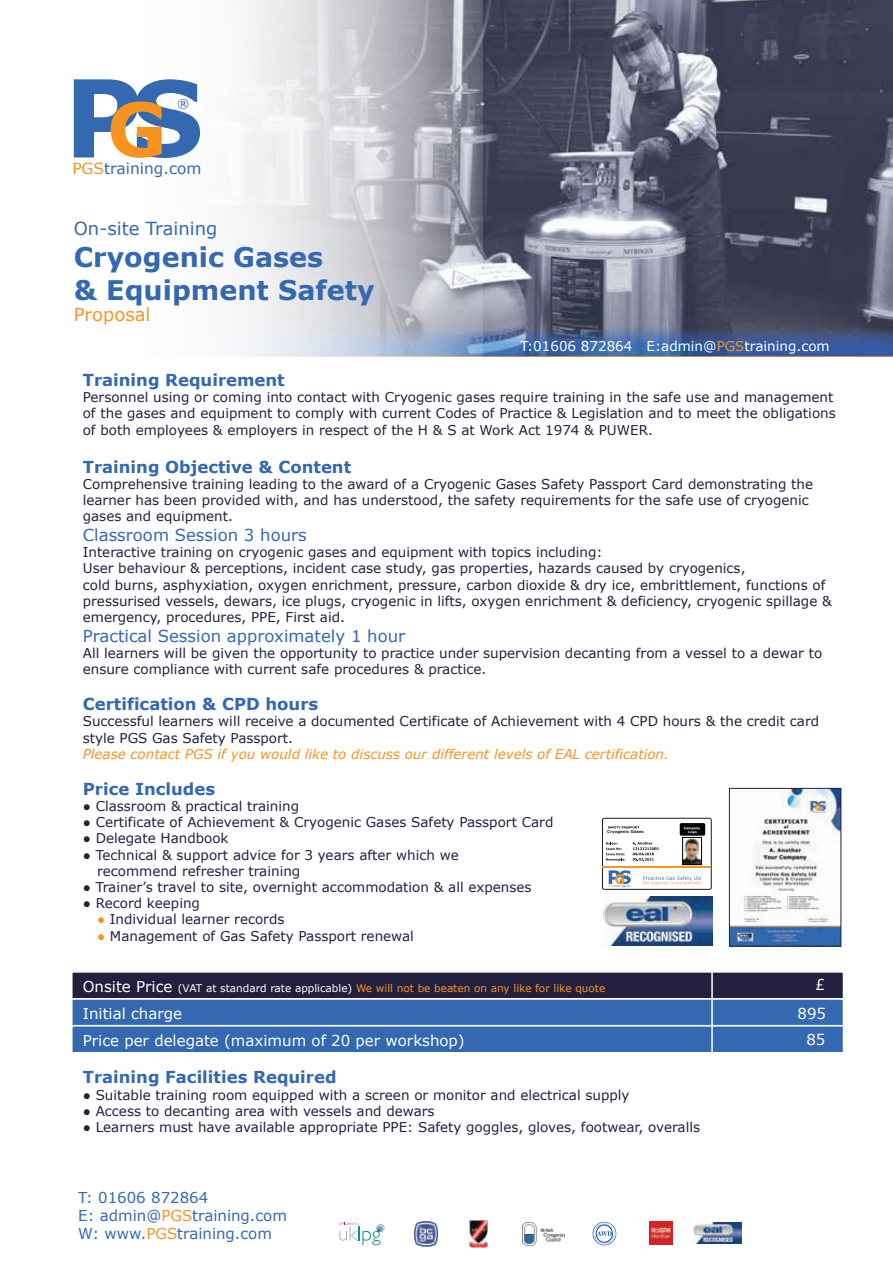
<style>
.page{position:relative;width:893px;height:1263px;background:#fff}
.page>*{position:absolute;margin:0;border:0;box-sizing:border-box;transform-origin:0 0}
.t1{font:700 27px/32.4px "Verdana";color:#3468b1}
.t2{font:18px "Verdana";color:#3468b1}
.t3{font:18px "Verdana";color:#f79420}
.t4{font:700 16.5px "Verdana";color:#3468b1}
.t5{font:16.5px "Verdana";color:#3468b1}
.t6{font:15.45px "Verdana";color:#3468b1}
.t7{font:15px/29.2px "Verdana";color:#fff;text-align:right}
.t8{font:15px/18px "Verdana";color:#3468b1}
.t9{font:13.5px/16.2px "Verdana";color:#23203f}
.t10{font:italic 13.5px "Verdana";color:#f79420}
.t11{font:13.5px "Verdana";color:#fff}
.t12{font:12.15px "Verdana";color:#3468b1}
.t13{font:10.5px "Verdana";color:#f79420}
.t14{font:700 3.9px "Verdana";color:#211d1e}
.s1{color:#f79420}
.s2{font-size:15px;color:#fff}
.s3{color:#fff}
</style>
<div class="page">
<img style="left:483px;top:0;width:410px;height:357px">
<div style="left:71px;top:971px;width:773px;height:29px;background:#23203f;border:2px solid #fff"></div>
<div style="left:71px;top:998px;width:773px;height:29px;background:#3468b1;border:2px solid #fff"></div>
<div style="left:71px;top:1025px;width:773px;height:29px;background:#3468b1;border:2px solid #fff"></div>
<hr style="left:711px;top:967px;width:2px;height:91px;background:#fff">
<svg style="left:73px;top:0;width:410px;height:357px"></svg>
<svg style="left:74px;top:79px;width:126px;height:79px"></svg>
<svg style="left:376px;top:1224px;width:9px;height:8px"></svg>
<svg style="left:339px;top:1222px;width:43px;height:23px"></svg>
<img style="left:415px;top:1221px;width:23px;height:25px">
<svg style="left:593px;top:1222px;width:23px;height:23px"></svg>
<img style="left:650px;top:1222px;width:22px;height:22px">
<img style="left:522px;top:1222px;width:42px;height:24px">
<img style="left:470px;top:1221px;width:17px;height:26px">
<img style="left:694px;top:1222px;width:48px;height:22px">
<img style="left:731px;top:790px;width:108px;height:154px">
<div style="left:729px;top:788px;width:112px;height:158px;border:1px solid #23203f"></div>
<img style="left:604px;top:897px;width:108px;height:49px">
<div style="left:602px;top:818px;width:109px;height:71px;border:1px solid #211d1e;border-radius:2px"></div>
<svg style="left:609px;top:870px;width:22px;height:17px"></svg>
<svg style="left:643px;top:876px;width:58px;height:9px"></svg>
<hr style="left:602px;top:867px;width:109px;height:1px;background:#f79523">
<svg style="left:608px;top:826px;width:31px;height:2px"></svg>
<svg style="left:606px;top:842px;width:19px;height:19px"></svg>
<svg style="left:632px;top:842px;width:27px;height:19px"></svg>
<div style="left:680px;top:823px;width:25px;height:13px;background:#050504;border-radius:2px"></div>
<svg style="left:684px;top:827px;width:16px;height:7px"></svg>
<img style="left:684px;top:839px;width:16px;height:24px">
<div style="left:682px;top:837px;width:20px;height:28px;border:1px solid #040504"></div>
<div style="left:810px;top:932px;width:25px;height:11px;background:#2f68b2"></div>
<p class="t12" style="left:177px;top:95px;width:14px">®</p>
<p class="t6" style="left:72px;top:157px;width:131px"><span class="s1">PGS</span>training.com</p>
<h2 class="t2" style="left:74px;top:216px;width:145px">On-site Training</h2>
<h1 class="t1" style="left:74px;top:240px;width:302px">Cryogenic Gases<br>&amp; Equipment Safety</h1>
<h2 class="t3" style="left:74px;top:302px;width:78px">Proposal</h2>
<p class="t11" style="left:520px;top:337px;width:311px">T:01606 872864 E:admin@<span class="s1">PGS</span>training.com</p>
<p class="t4" style="left:83px;top:368px;width:204px">Training Requirement</p>
<p class="t9" style="left:83px;top:389px;width:754px">Personnel using or coming into contact with Cryogenic gases require training in the safe use and management of the gases and equipment to comply with current Codes of Practice &amp; Legislation and to meet the obligations of both employees &amp; employers in respect of the H &amp; S at Work Act 1974 &amp; PUWER.</p>
<p class="t4" style="left:83px;top:455px;width:270px">Training Objective &amp; Content</p>
<p class="t9" style="left:83px;top:475px;width:732px">Comprehensive training leading to the award of a Cryogenic Gases Safety Passport Card demonstrating the learner has been provided with, and has understood, the safety requirements for the safe use of cryogenic gases and equipment.</p>
<p class="t5" style="left:83px;top:523px;width:226px">Classroom Session 3 hours</p>
<p class="t9" style="left:83px;top:544px;width:751px">Interactive training on cryogenic gases and equipment with topics including:<br>User behaviour &amp; perceptions, incident case study, gas properties, hazards caused by cryogenics,<br>cold burns, asphyxiation, oxygen enrichment, pressure, carbon dioxide &amp; dry ice, embrittlement, functions of pressurised vessels, dewars, ice plugs, cryogenic in lifts, oxygen enrichment &amp; deficiency, cryogenic spillage &amp; emergency, procedures, PPE, First aid.</p>
<p class="t5" style="left:83px;top:624px;width:324px">Practical Session approximately 1 hour</p>
<p class="t9" style="left:83px;top:645px;width:741px">All learners will be given the opportunity to practice under supervision decanting from a vessel to a dewar to ensure compliance with current safe procedures &amp; practice.</p>
<p class="t4" style="left:83px;top:692px;width:237px">Certification &amp; CPD hours</p>
<p class="t9" style="left:83px;top:713px;width:738px">Successful learners will receive a documented Certificate of Achievement with 4 CPD hours &amp; the credit card style PGS Gas Safety Passport.</p>
<p class="t10" style="left:83px;top:744px;width:588px">Please contact PGS if you would like to discuss our different levels of EAL certification.</p>
<p class="t4" style="left:83px;top:777px;width:134px">Price Includes</p>
<p class="t9" style="left:83px;top:798px;width:218px">● Classroom &amp; practical training</p>
<p class="t9" style="left:83px;top:814px;width:472px">● Certificate of Achievement &amp; Cryogenic Gases Safety Passport Card</p>
<p class="t9" style="left:83px;top:830px;width:147px">● Delegate Handbook</p>
<p class="t9" style="left:97px;top:846px;width:363px;text-indent:-14px">● Technical &amp; support advice for 3 years after which we recommend refresher training</p>
<p class="t9" style="left:83px;top:879px;width:450px">● Trainer’s travel to site, overnight accommodation &amp; all expenses</p>
<p class="t9" style="left:83px;top:895px;width:119px">● Record keeping</p>
<p class="t9" style="left:97px;top:911px;width:189px"><span class="s1">●</span> Individual learner records</p>
<p class="t9" style="left:97px;top:927px;width:318px"><span class="s1">●</span> Management of Gas Safety Passport renewal</p>
<p class="t13" style="left:83px;top:980px;width:524px"><span class="s2">Onsite Price</span> <span class="s3">(VAT at standard rate applicable)</span> We will not be beaten on any like for like quote</p>
<p class="t7" style="left:83px;top:999px;width:383px;line-height:27px;text-align:left">Initial charge<br>Price per delegate (maximum of 20 per workshop)</p>
<p class="t4" style="left:83px;top:1066px;width:255px">Training Facilities Required</p>
<p class="t9" style="left:83px;top:1086px;width:548px">● Suitable training room equipped with a screen or monitor and electrical supply</p>
<p class="t9" style="left:83px;top:1102px;width:353px">● Access to decanting area with vessels and dewars</p>
<p class="t9" style="left:83px;top:1119px;width:619px">● Learners must have available appropriate PPE: Safety goggles, gloves, footwear, overalls</p>
<p class="t14" style="left:607px;top:829px;width:38px">Cryogenic Gases</p>
<p class="t7" style="left:798px;top:969px;width:30px">£<br>895</p>
<p class="t7" style="left:806px;top:1025px;width:21px">85</p>
<p class="t8" style="left:78px;top:1188px;width:210px">T: 01606 872864<br>E: admin@<span class="s1">PGS</span>training.com<br>W: www.<span class="s1">PGS</span>training.com</p>
</div>
